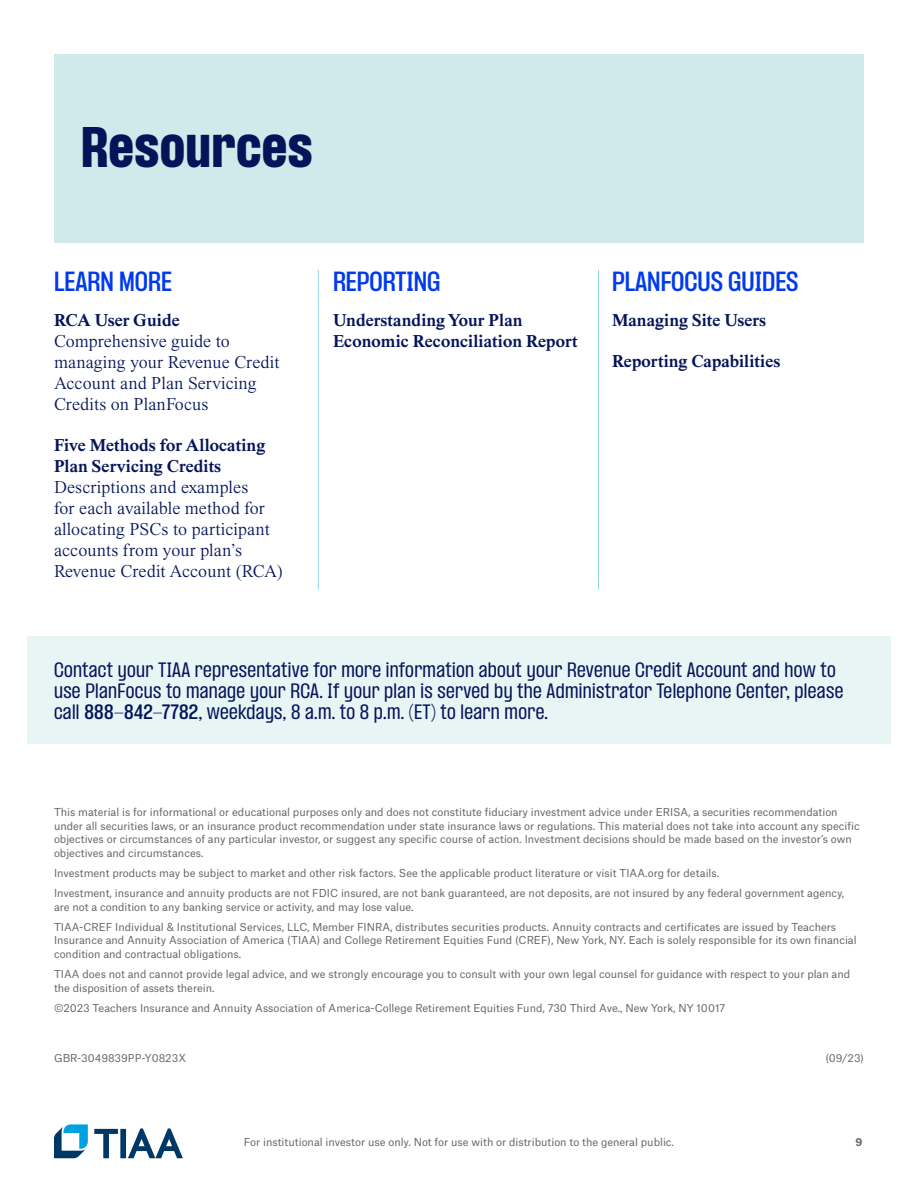
<style>
.page{position:relative;width:918px;height:1188px;background:#fff}
.page>*{position:absolute;margin:0;border:0;box-sizing:border-box;transform-origin:0 0}
.t1{font:900 condensed 49.5px "PP Formula";letter-spacing:.02em;color:#041459}
.H1_-_Electric_Blue_PP_Formula_NB_-_16pt{font:600 condensed 24px "PP Formula";color:#003aec}
.H4_Bold_Copy_-_JHA_Times_Now_Bold_-_12pt{font:18px/21px "Times Now Sm Lg";letter-spacing:.005em;color:#041459}
.Header_-_PP_formula_NR_-_12pt{font:condensed 18px/21px "PP Formula";letter-spacing:.02em;color:#041459}
.H4_Bold_Copy_-_JHA_Times_Now_Bold_-_12pt-2{font:700 18px/21px "Times Now";letter-spacing:.01em;color:#041459}
.Disclosure_-_Atlast_Grotesk_-_7pt{font:10.5px/13.5px "Atlas Grotesk";color:#666}
.t2{font:700 10.5px "Atlas Grotesk";color:#666}
.s1{font-family:"Times Now";font-weight:700}
.s2{font-weight:600}
</style>
<div class="page">
<div style="left:54px;top:54px;width:810px;height:189px;background:#d0eaeb"></div>
<svg style="left:94px;top:1128px;width:89px;height:30px"></svg>
<svg style="left:54px;top:1124px;width:34px;height:34px"></svg>
<hr style="left:318px;top:270px;width:1px;height:320px;background:#95d4e9">
<hr style="left:598px;top:270px;width:1px;height:320px;background:#95d4e9">
<div style="left:27px;top:636px;width:864px;height:108px;background:#e8f5f5"></div>
<p class="t1" style="left:81px;top:117px;width:233px">Resources</p>
<h1 class="H1_-_Electric_Blue_PP_Formula_NB_-_16pt" style="left:54px;top:267px;width:120px">LEARN MORE</h1>
<h4 class="H4_Bold_Copy_-_JHA_Times_Now_Bold_-_12pt" style="left:54px;top:308px;width:227px"><span class="s1">RCA User Guide<br></span>Comprehensive guide to managing your Revenue Credit<br>Account and Plan Servicing<br>Credits on PlanFocus</h4>
<h4 class="H4_Bold_Copy_-_JHA_Times_Now_Bold_-_12pt" style="left:54px;top:434px;width:230px"><span class="s1">Five Methods for Allocating<br>Plan Servicing Credits<br></span>Descriptions and examples<br>for each available method for allocating PSCs to participant accounts from your plan’s<br>Revenue Credit Account (RCA)</h4>
<h1 class="H1_-_Electric_Blue_PP_Formula_NB_-_16pt" style="left:333px;top:267px;width:109px">REPORTING</h1>
<h4 class="H4_Bold_Copy_-_JHA_Times_Now_Bold_-_12pt-2" style="left:333px;top:308px;width:246px">Understanding Your Plan<br>Economic Reconciliation Report</h4>
<h1 class="H1_-_Electric_Blue_PP_Formula_NB_-_16pt" style="left:612px;top:267px;width:188px">PLANFOCUS GUIDES</h1>
<h4 class="H4_Bold_Copy_-_JHA_Times_Now_Bold_-_12pt-2" style="left:612px;top:308px;width:156px">Managing Site Users</h4>
<h4 class="H4_Bold_Copy_-_JHA_Times_Now_Bold_-_12pt-2" style="left:612px;top:350px;width:170px">Reporting Capabilities</h4>
<h6 class="Header_-_PP_formula_NR_-_12pt" style="left:54px;top:660px;width:791px">Contact your TIAA representative for more information about your Revenue Credit Account and how to use PlanFocus to manage your RCA. If your plan is served by the Administrator Telephone Center, please call <span class="s2">888-842-7782</span>, weekdays, 8 a.m. to 8 p.m. (ET) to learn more.</h6>
<p class="Disclosure_-_Atlast_Grotesk_-_7pt" style="left:54px;top:804px;width:807px">This material is for informational or educational purposes only and does not constitute fiduciary investment advice under ERISA, a securities recommendation under all securities laws, or an insurance product recommendation under state insurance laws or regulations. This material does not take into account any specific objectives or circumstances of any particular investor, or suggest any specific course of action. Investment decisions should be made based on the investor’s own objectives and circumstances.</p>
<p class="Disclosure_-_Atlast_Grotesk_-_7pt" style="left:54px;top:865px;width:667px">Investment products may be subject to market and other risk factors. See the applicable product literature or visit TIAA.org for details.</p>
<p class="Disclosure_-_Atlast_Grotesk_-_7pt" style="left:54px;top:885px;width:792px">Investment, insurance and annuity products are not FDIC insured, are not bank guaranteed, are not deposits, are not insured by any federal government agency, are not a condition to any banking service or activity, and may lose value.</p>
<p class="Disclosure_-_Atlast_Grotesk_-_7pt" style="left:54px;top:919px;width:804px">TIAA-CREF Individual &amp; Institutional Services, LLC, Member FINRA, distributes securities products. Annuity contracts and certificates are issued by Teachers<br>Insurance and Annuity Association of America (TIAA) and College Retirement Equities Fund (CREF), New York, NY. Each is solely responsible for its own financial condition and contractual obligations.</p>
<p class="Disclosure_-_Atlast_Grotesk_-_7pt" style="left:54px;top:966px;width:798px">TIAA does not and cannot provide legal advice, and we strongly encourage you to consult with your own legal counsel for guidance with respect to your plan and the disposition of assets therein.</p>
<p class="Disclosure_-_Atlast_Grotesk_-_7pt" style="left:54px;top:1000px;width:673px">©2023 Teachers Insurance and Annuity Association of America-College Retirement Equities Fund, 730 Third Ave., New York, NY 10017</p>
<p class="Disclosure_-_Atlast_Grotesk_-_7pt" style="left:54px;top:1050px;width:134px">GBR-3049839PP-Y0823X</p>
<p class="Disclosure_-_Atlast_Grotesk_-_7pt" style="left:825px;top:1050px;width:40px">(09/23)</p>
<p class="Disclosure_-_Atlast_Grotesk_-_7pt" style="left:244px;top:1134px;width:432px">For institutional investor use only. Not for use with or distribution to the general public.</p>
<p class="t2" style="left:856px;top:1133px;width:8px">9</p>
</div>
